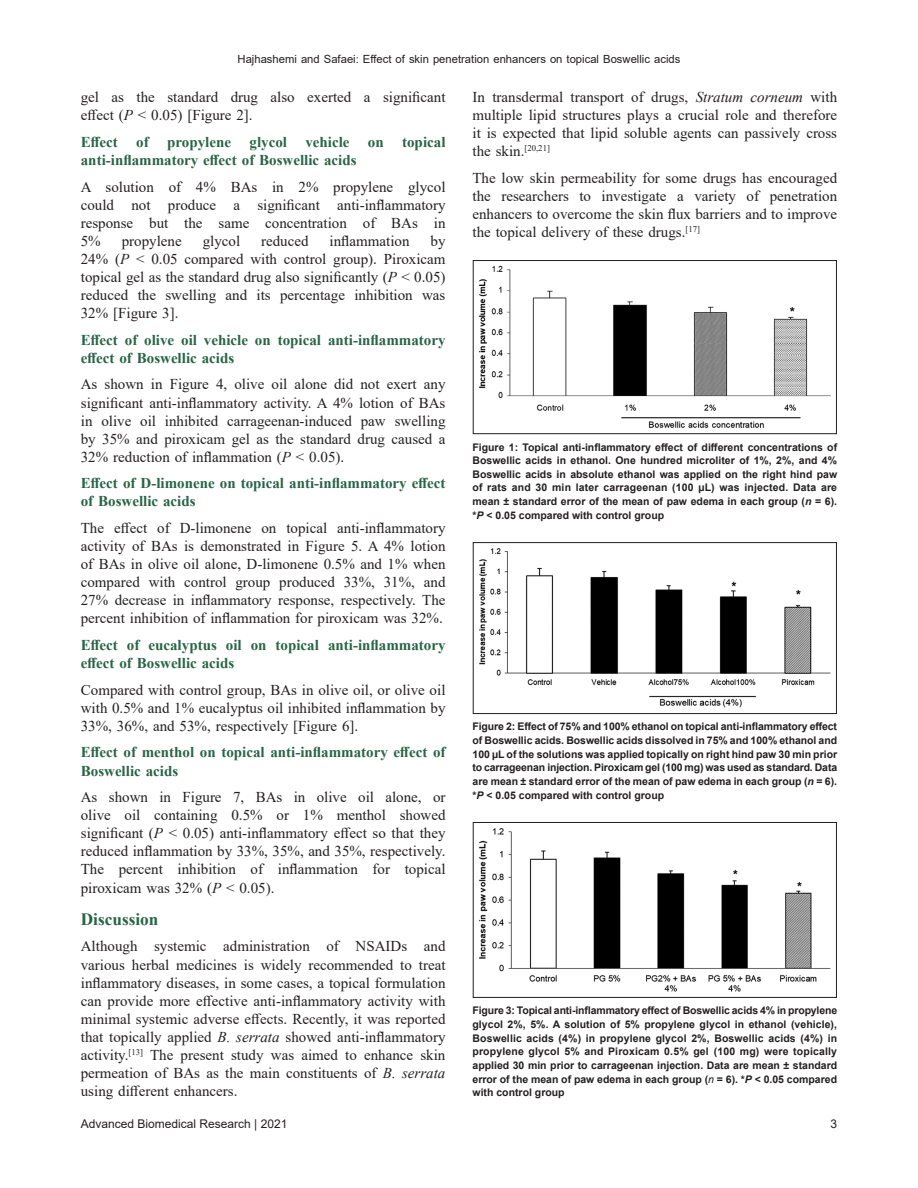
<style>
.page{position:relative;width:918px;height:1188px;background:#fff}
.page>*{position:absolute;margin:0;border:0;box-sizing:border-box;transform-origin:0 0}
.t1{font:700 17.25px "Times New Roman";color:#286446}
.TX{font:15px/18.1px "Times New Roman";color:#231f20;text-align:justify}
.t2{font:700 15px/18.1px "Times New Roman";color:#286446}
.t3{font:12px "Arial";color:#231f20}
.t4{font:11.25px "Arial";color:#231f20}
.FGC{font:700 10.5px/13.6px "Arial";color:#231f20;text-align:justify}
.s1{font-style:italic}
.s2{font-weight:400;font-style:italic}
</style>
<div class="page">
<img style="left:479px;top:265px;width:352px;height:163px">
<div style="left:473px;top:260px;width:364px;height:174px;border:1px solid #231f20"></div>
<img style="left:479px;top:548px;width:352px;height:160px">
<div style="left:473px;top:542px;width:364px;height:172px;border:1px solid #231f20"></div>
<img style="left:479px;top:828px;width:352px;height:164px">
<div style="left:473px;top:822px;width:364px;height:176px;border:1px solid #231f20"></div>
<p class="t4" style="left:238px;top:51px;width:444px">Hajhashemi and Safaei: Effect of skin penetration enhancers on topical Boswellic acids</p>
<p class="TX" style="left:81px;top:88px;width:366px">gel as the standard drug also exerted a significant effect (<span class="s1">P</span> &lt; 0.05) [Figure 2].</p>
<h2 class="t2" style="left:81px;top:132px;width:366px">Effect of propylene glycol vehicle on topical anti‑inflammatory effect of Boswellic acids</h2>
<p class="TX" style="left:81px;top:177px;width:366px">A solution of 4% BAs in 2% propylene glycol could not produce a significant anti‑inflammatory response but the same concentration of BAs in 5%</p>
<p class="TX" style="left:81px;top:231px;width:366px;text-indent:350px">by 24% (<span class="s1">P</span> &lt; 0.05 compared with control group). Piroxicam topical gel as the standard drug also significantly (<span class="s1">P</span> &lt; 0.05) reduced the swelling and its percentage inhibition was 32% [Figure 3].</p>
<h2 class="t2" style="left:81px;top:330px;width:366px">Effect of olive oil vehicle on topical anti‑inflammatory effect of Boswellic acids</h2>
<p class="TX" style="left:81px;top:375px;width:366px">As shown in Figure 4, olive oil alone did not exert any significant anti‑inflammatory activity. A 4% lotion of BAs in olive oil inhibited carrageenan‑induced paw swelling by 35% and piroxicam gel as the standard drug caused a 32% reduction of inflammation (<span class="s1">P</span> &lt; 0.05).</p>
<h2 class="t2" style="left:81px;top:474px;width:366px">Effect of D‑limonene on topical anti‑inflammatory effect of Boswellic acids</h2>
<p class="TX" style="left:81px;top:518px;width:366px">The effect of D‑limonene on topical anti‑inflammatory activity of BAs is demonstrated in Figure 5. A 4% lotion of BAs in olive oil alone, D‑limonene 0.5% and 1% when compared with control group produced 33%, 31%, and 27% decrease in inflammatory response, respectively. The percent inhibition of inflammation for piroxicam was 32%.</p>
<h2 class="t2" style="left:81px;top:635px;width:366px">Effect of eucalyptus oil on topical anti‑inflammatory effect of Boswellic acids</h2>
<p class="TX" style="left:81px;top:680px;width:366px">Compared with control group, BAs in olive oil, or olive oil with 0.5% and 1% eucalyptus oil inhibited inflammation by 33%, 36%, and 53%, respectively [Figure 6].</p>
<h2 class="t2" style="left:81px;top:743px;width:366px">Effect of menthol on topical anti‑inflammatory effect of<br>Boswellic acids</h2>
<p class="TX" style="left:81px;top:788px;width:366px">As shown in Figure 7, BAs in olive oil alone, or olive oil containing 0.5% or 1% menthol showed significant (<span class="s1">P</span> &lt; 0.05) anti‑inflammatory effect so that they reduced inflammation by 33%, 35%, and 35%, respectively.<br>The percent inhibition of inflammation for topical piroxicam was 32% (<span class="s1">P</span> &lt; 0.05).</p>
<h1 class="t1" style="left:81px;top:907px;width:79px">Discussion</h1>
<p class="TX" style="left:81px;top:937px;width:366px">Although systemic administration of NSAIDs and various herbal medicines is widely recommended to treat inflammatory diseases, in some cases, a topical formulation can provide more effective anti‑inflammatory activity with minimal systemic adverse effects. Recently, it was reported that topically applied <span class="s1">B. serrata</span> showed anti‑inflammatory activity.<sup>[13]</sup> The present study was aimed to enhance skin permeation of BAs as the main constituents of <span class="s1">B. serrata </span>using different enhancers.</p>
<p class="TX" style="left:122px;top:231px;width:61px">propylene</p>
<p class="TX" style="left:203px;top:231px;width:39px">glycol</p>
<p class="TX" style="left:261px;top:231px;width:49px">reduced</p>
<p class="TX" style="left:330px;top:231px;width:82px">inflammation</p>
<p class="TX" style="left:472px;top:88px;width:366px">In transdermal transport of drugs, <span class="s1">Stratum corneum</span> with multiple lipid structures plays a crucial role and therefore it is expected that lipid soluble agents can passively cross the skin.<sup>[20,21]</sup></p>
<p class="TX" style="left:472px;top:168px;width:366px">The low skin permeability for some drugs has encouraged the researchers to investigate a variety of penetration enhancers to overcome the skin flux barriers and to improve the topical delivery of these drugs.<sup>[17]</sup></p>
<p class="FGC" style="left:472px;top:440px;width:366px">Figure 1: Topical anti‑inflammatory effect of different concentrations of Boswellic acids in ethanol. One hundred microliter of 1%, 2%, and 4% Boswellic acids in absolute ethanol was applied on the right hind paw of rats and 30 min later carrageenan (100 µL) was injected. Data are mean ± standard error of the mean of paw edema in each group (<span class="s1">n</span> = 6). *<span class="s1">P</span> &lt; 0.05 compared with control group</p>
<p class="FGC" style="left:472px;top:720px;width:366px">Figure 2: Effect of 75% and 100% ethanol on topical anti‑inflammatory effect of Boswellic acids. Boswellic acids dissolved in 75% and 100% ethanol and 100 µL of the solutions was applied topically on right hind paw 30 min prior to carrageenan injection. Piroxicam gel (100 mg) was used as standard. Data are mean ± standard error of the mean of paw edema in each group (<span class="s1">n</span> = 6). *<span class="s1">P</span> &lt; 0.05 compared with control group</p>
<p class="FGC" style="left:472px;top:1004px;width:366px">Figure 3: Topical anti‑inflammatory effect of Boswellic acids 4% in propylene glycol 2%, 5%. A solution of 5% propylene glycol in ethanol (vehicle), Boswellic acids (4%) in propylene glycol 2%, Boswellic acids (4%) in propylene glycol 5% and Piroxicam 0.5% gel (100 mg) were topically applied 30 min prior to carrageenan injection. Data are mean ± standard error of the mean of paw edema in each group (<span class="s2">n</span> = 6). *<span class="s1">P</span> &lt; 0.05 compared with control group</p>
<p class="t3" style="left:81px;top:1116px;width:208px">Advanced Biomedical Research | 2021</p>
<p class="t3" style="left:830px;top:1116px;width:8px">3</p>
</div>
